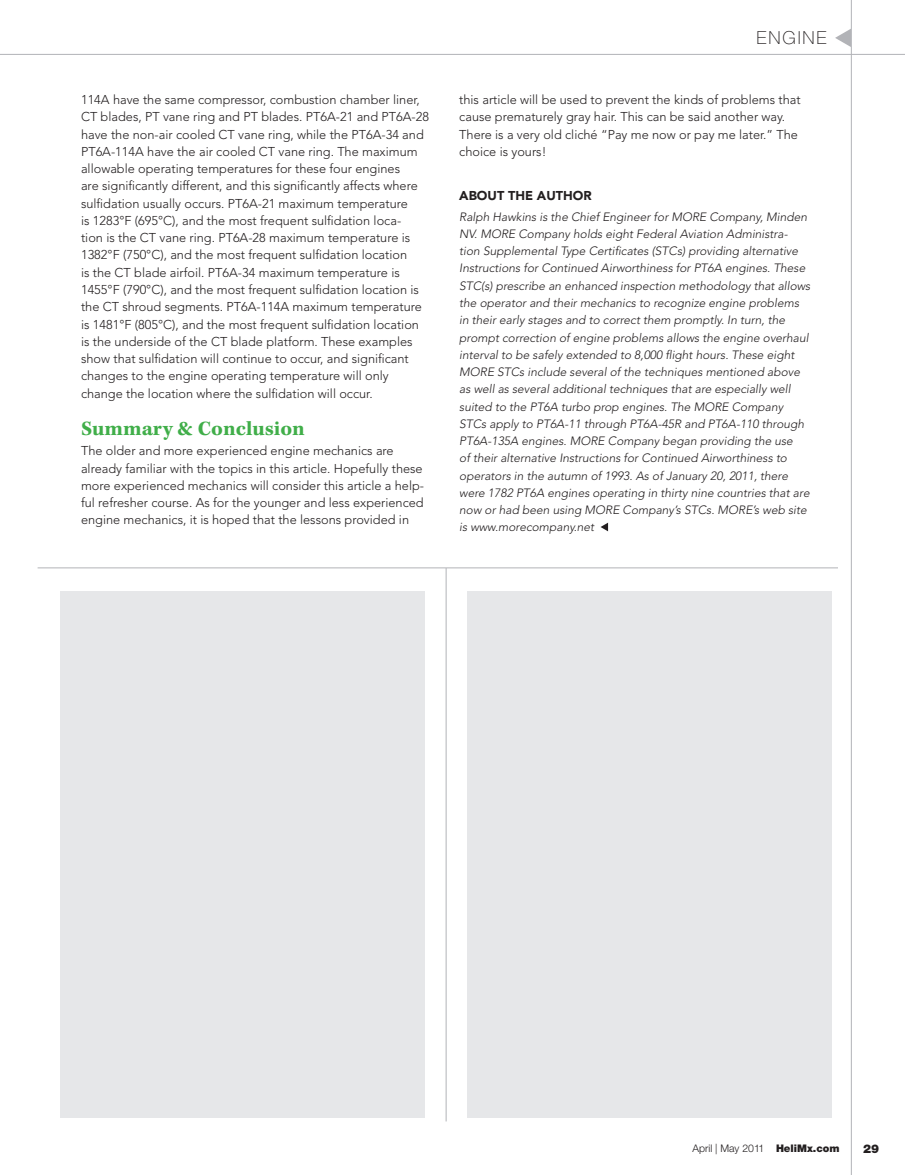
<style>
.page{position:relative;width:905px;height:1175px;background:#fff}
.page>*{position:absolute;margin:0;border:0;box-sizing:border-box;transform-origin:0 0}
.Subhead_Body_Copy{font:21px "Kepler Std Bold Capt";color:#40ae49}
.t1{font:100 18px "Helvetica Neue LT Std";letter-spacing:.1em;color:#231f20}
.Body_Copy{font:300 12.75px/17.2px "Avenir LT Std";color:#231f20}
.Body_Copy_First_afte{font:300 12.75px/17.2px "Avenir LT Std";color:#231f20}
.Body_Copy-2{font:900 12.75px "Avenir LT Std";color:#231f20}
.Bio_Text_2{font:italic 300 12px/17.2px "Avenir LT Std";color:#231f20}
.t2{font:900 12px "Helvetica Neue LT Std";color:#231f20}
.t3{font:300 10.5px "Helvetica Neue LT Std";color:#231f20}
.s1{font-weight:900}
</style>
<div class="page">
<hr style="left:851px;top:0;width:1px;height:1174px;background:#b2b3b7">
<hr style="left:0;top:54px;width:904px;height:1px;background:#b2b3b7">
<svg style="left:835px;top:29px;width:16px;height:18px"></svg>
<svg style="left:600px;top:522px;width:8px;height:9px"></svg>
<hr style="left:38px;top:567px;width:800px;height:1px;background:#b2b3b7">
<div style="left:466px;top:591px;width:365px;height:527px;background:#e6e7e9"></div>
<div style="left:60px;top:591px;width:364px;height:527px;background:#e6e7e9"></div>
<hr style="left:446px;top:568px;width:1px;height:553px;background:#b2b3b7">
<p class="Body_Copy" style="left:81px;top:91px;width:349px">114A have the same compressor, combustion chamber liner, CT blades, PT vane ring and PT blades. PT6A-21 and PT6A-28 have the non-air cooled CT vane ring, while the PT6A-34 and PT6A-114A have the air cooled CT vane ring. The maximum allowable operating temperatures for these four engines<br>are significantly different, and this significantly affects where sulfidation usually occurs. PT6A-21 maximum temperature<br>is 1283°F (695°C), and the most frequent sulfidation loca-<br>tion is the CT vane ring. PT6A-28 maximum temperature is 1382°F (750°C), and the most frequent sulfidation location<br>is the CT blade airfoil. PT6A-34 maximum temperature is 1455°F (790°C), and the most frequent sulfidation location is the CT shroud segments. PT6A-114A maximum temperature is 1481°F (805°C), and the most frequent sulfidation location is the underside of the CT blade platform. These examples show that sulfidation will continue to occur, and significant changes to the engine operating temperature will only change the location where the sulfidation will occur.</p>
<p class="Subhead_Body_Copy" style="left:81px;top:416px;width:225px">Summary &amp; Conclusion</p>
<p class="Body_Copy_First_afte" style="left:81px;top:442px;width:344px">The older and more experienced engine mechanics are already familiar with the topics in this article. Hopefully these more experienced mechanics will consider this article a help&shy;ful refresher course. As for the younger and less experienced engine mechanics, it is hoped that the lessons provided in</p>
<h2 class="t1" style="left:756px;top:27px;width:71px">ENGINE</h2>
<p class="Body_Copy_First_afte" style="left:459px;top:91px;width:343px">this article will be used to prevent the kinds of problems that cause prematurely gray hair. This can be said another way.<br>There is a very old cliché “Pay me now or pay me later.” The choice is yours!</p>
<p class="Body_Copy-2" style="left:459px;top:188px;width:134px">ABOUT THE AUTHOR</p>
<p class="Bio_Text_2" style="left:459px;top:208px;width:352px">Ralph Hawkins is the Chief Engineer for MORE Company, Minden NV. MORE Company holds eight Federal Aviation Administra&shy;tion Supplemental Type Certificates (STCs) providing alternative Instructions for Continued Airworthiness for PT6A engines. These STC(s) prescribe an enhanced inspection methodology that allows the operator and their mechanics to recognize engine problems in their early stages and to correct them promptly. In turn, the prompt correction of engine problems allows the engine overhaul interval to be safely extended to 8,000 flight hours. These eight MORE STCs include several of the techniques mentioned above as well as several additional techniques that are especially well suited to the PT6A turbo prop engines. The MORE Company STCs apply to PT6A-11 through PT6A-45R and PT6A-110 through PT6A-135A engines. MORE Company began providing the use<br>of their alternative Instructions for Continued Airworthiness to operators in the autumn of 1993. As of January 20, 2011, there were 1782 PT6A engines operating in thirty nine countries that are now or had been using MORE Company’s STCs. MORE’s web site is www.morecompany.net</p>
<p class="t3" style="left:692px;top:1141px;width:149px">April | May 2011 <span class="s1">HeliMx.com</span></p>
<p class="t2" style="left:863px;top:1141px;width:18px">29</p>
</div>
